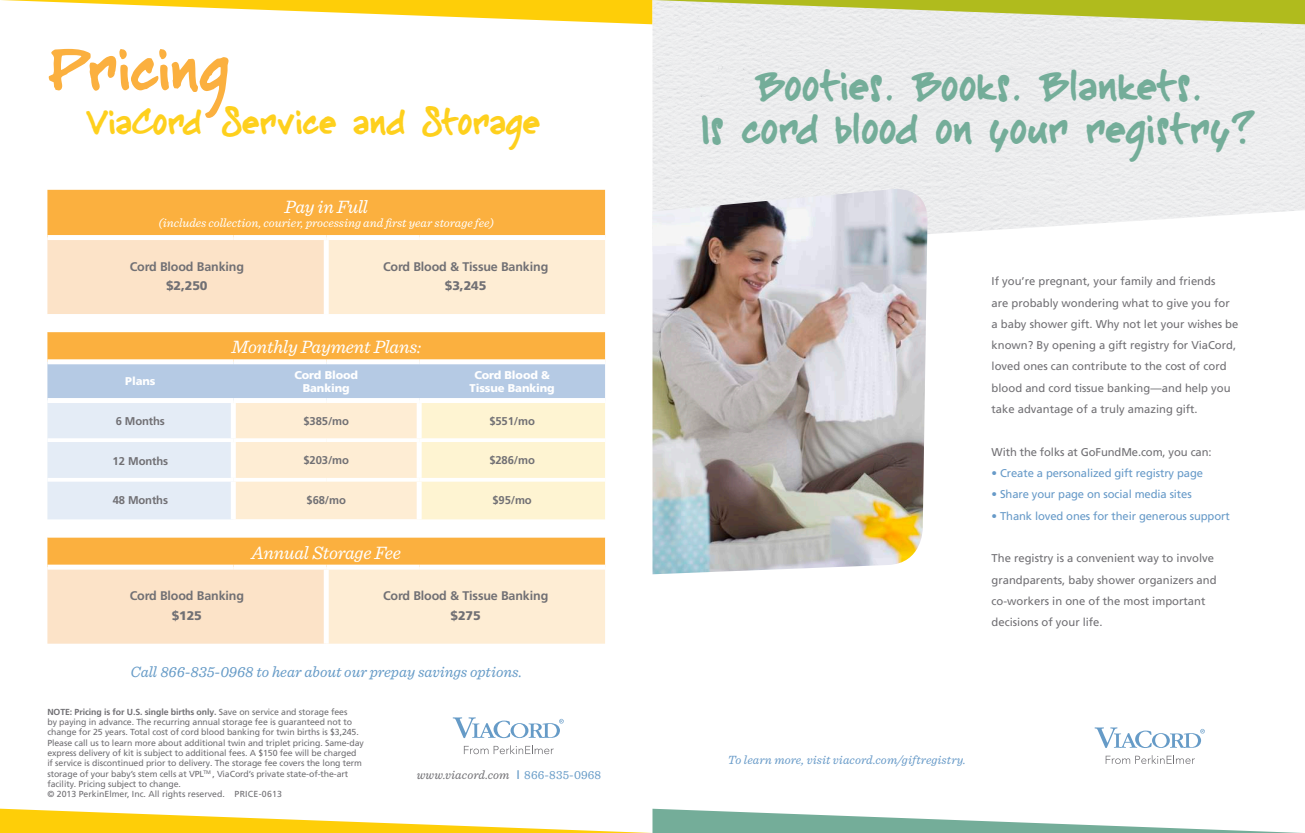
<style>
.page{position:relative;width:1305px;height:833px;background:#fff}
.page>*{position:absolute;margin:0;border:0;box-sizing:border-box;transform-origin:0 0}
.t1{font:62.88px "Buffalo Stance";letter-spacing:.005em;color:#fbb03f}
.t2{font:42.62px/42.8px "Buffalo Stance";letter-spacing:.015em;color:#74ad99;text-align:center}
.t3{font:36.25px "Buffalo Stance";letter-spacing:.005em;color:#fed01d}
.t4{font:italic 18.75px "Sentinel";letter-spacing:-.01em;color:#fff}
.t5{font:italic 15.62px "Sentinel";color:#669bc7}
.t6{font:700 12.5px "Frutiger LT Com";letter-spacing:-.01em;color:#717074}
.t7{font:italic 12.5px "Sentinel";color:#fff}
.t8{font:italic 12.5px "Sentinel";letter-spacing:.01em;color:#679ac8}
.t9{font:italic 12.5px "Sentinel";letter-spacing:.01em;color:#717074}
.t10{font:900 12.5px "Frutiger LT Com";letter-spacing:-.01em;color:#717074}
.t11{font:11.25px/21.2px "Frutiger LT Com";color:#717074}
.t12{font:11.25px "Frutiger LT Com";letter-spacing:-.01em;color:#679ac8}
.t13{font:700 11.25px "Frutiger LT Com";letter-spacing:-.01em;color:#717074}
.t14{font:900 11.25px/12.5px "Frutiger LT Com";letter-spacing:-.01em;color:#fff;text-align:center}
.t15{font:8.75px/10.4px "Frutiger LT Com";letter-spacing:-.01em;color:#717074}
.s1{font-weight:700}
.s2{font-family:"Frutiger LT Com";font-style:normal;color:#669bc7}
.s3{font-style:normal;color:#669bc7}
</style>
<div class="page">
<svg style="left:453px;top:717px;width:111px;height:21px"></svg>
<svg style="left:464px;top:745px;width:90px;height:9px"></svg>
<div style="left:47px;top:190px;width:558px;height:45px;background:#fbb03f"></div>
<svg style="left:47px;top:240px;width:186px;height:403px;fill:#fce3c8"></svg>
<svg style="left:233px;top:240px;width:372px;height:403px;fill:#feedd4"></svg>
<svg style="left:47px;top:314px;width:558px;height:223px"></svg>
<svg style="left:47px;top:364px;width:558px;height:155px"></svg>
<div style="left:324px;top:569px;width:5px;height:74px;background:#fff"></div>
<div style="left:47px;top:359px;width:186px;height:5px;background:#fff"></div>
<div style="left:233px;top:359px;width:93px;height:5px;background:#fff"></div>
<div style="left:326px;top:359px;width:93px;height:5px;background:#fff"></div>
<div style="left:419px;top:359px;width:186px;height:5px;background:#fff"></div>
<div style="left:47px;top:398px;width:186px;height:5px;background:#fff"></div>
<div style="left:233px;top:398px;width:93px;height:5px;background:#fff"></div>
<div style="left:231px;top:403px;width:5px;height:35px;background:#fff"></div>
<div style="left:326px;top:398px;width:93px;height:5px;background:#fff"></div>
<div style="left:419px;top:398px;width:186px;height:5px;background:#fff"></div>
<div style="left:417px;top:403px;width:5px;height:35px;background:#fff"></div>
<div style="left:231px;top:442px;width:5px;height:36px;background:#fff"></div>
<div style="left:417px;top:442px;width:5px;height:36px;background:#fff"></div>
<hr style="left:47px;top:438px;width:186px;height:4px;background:#fff">
<svg style="left:233px;top:438px;width:93px;height:4px"></svg>
<svg style="left:326px;top:438px;width:93px;height:4px"></svg>
<svg style="left:419px;top:438px;width:186px;height:4px"></svg>
<hr style="left:47px;top:478px;width:186px;height:3px;background:#fff">
<hr style="left:233px;top:478px;width:93px;height:3px;background:#fff">
<hr style="left:326px;top:478px;width:93px;height:3px;background:#fff">
<hr style="left:419px;top:478px;width:186px;height:3px;background:#fff">
<div style="left:231px;top:481px;width:5px;height:38px;background:#fff"></div>
<div style="left:417px;top:481px;width:5px;height:38px;background:#fff"></div>
<div style="left:324px;top:240px;width:5px;height:74px;background:#fff"></div>
<div style="left:47px;top:564px;width:186px;height:5px;background:#fff"></div>
<div style="left:233px;top:564px;width:93px;height:5px;background:#fff"></div>
<div style="left:326px;top:564px;width:93px;height:5px;background:#fff"></div>
<div style="left:419px;top:564px;width:186px;height:5px;background:#fff"></div>
<svg style="left:1px;top:0;width:1304px;height:24px"></svg>
<svg style="left:0;top:808px;width:1275px;height:24px"></svg>
<img style="left:652px;top:189px;width:276px;height:385px">
<svg style="left:1095px;top:727px;width:110px;height:21px"></svg>
<svg style="left:1106px;top:755px;width:89px;height:9px"></svg>
<h1 class="t1" style="left:48px;top:16px;width:182px">Pricing</h1>
<h3 class="t3" style="left:87px;top:91px;width:455px">ViaCord Service and Storage</h3>
<h3 class="t4" style="left:285px;top:193px;width:85px">Pay in Full</h3>
<h3 class="t7" style="left:159px;top:213px;width:337px">(includes collection, courier, processing and first year storage fee)</h3>
<h3 class="t6" style="left:130px;top:259px;width:116px">Cord Blood Banking</h3>
<h3 class="t10" style="left:166px;top:278px;width:43px">$2,250</h3>
<h3 class="t6" style="left:383px;top:259px;width:167px">Cord Blood &amp; Tissue Banking</h3>
<h3 class="t10" style="left:445px;top:278px;width:43px">$3,245</h3>
<h3 class="t4" style="left:231px;top:333px;width:191px">Monthly Payment Plans:</h3>
<p class="t14" style="left:125px;top:375px;width:32px">Plans</p>
<p class="t14" style="left:294px;top:369px;width:65px">Cord Blood<br>Banking</p>
<p class="t14" style="left:470px;top:369px;width:87px">Cord Blood &amp;<br>Tissue Banking</p>
<p class="t13" style="left:116px;top:414px;width:51px">6 Months</p>
<p class="t13" style="left:303px;top:414px;width:47px">$385/mo</p>
<p class="t13" style="left:489px;top:414px;width:47px">$551/mo</p>
<p class="t13" style="left:113px;top:454px;width:57px">12 Months</p>
<p class="t13" style="left:303px;top:453px;width:47px">$203/mo</p>
<p class="t13" style="left:489px;top:453px;width:47px">$286/mo</p>
<p class="t13" style="left:113px;top:493px;width:57px">48 Months</p>
<p class="t13" style="left:307px;top:493px;width:41px">$68/mo</p>
<p class="t13" style="left:492px;top:493px;width:41px">$95/mo</p>
<h3 class="t4" style="left:252px;top:538px;width:151px">Annual Storage Fee</h3>
<h3 class="t6" style="left:130px;top:588px;width:116px">Cord Blood Banking</h3>
<h3 class="t10" style="left:172px;top:608px;width:32px">$125</h3>
<h3 class="t6" style="left:383px;top:588px;width:167px">Cord Blood &amp; Tissue Banking</h3>
<h3 class="t10" style="left:451px;top:608px;width:32px">$275</h3>
<h3 class="t5" style="left:130px;top:660px;width:393px">Call 866-835-0968 to hear about our prepay savings options.</h3>
<p class="t15" style="left:47px;top:706px;width:318px"><span class="s1">NOTE: Pricing is for U.S. single births only.</span> Save on service and storage fees<br>by paying in advance. The recurring annual storage fee is guaranteed not to change for 25 years. Total cost of cord blood banking for twin births is $3,245.<br>Please call us to learn more about additional twin and triplet pricing. Same-day express delivery of kit is subject to additional fees. A $150 fee will be charged if service is discontinued prior to delivery. The storage fee covers the long term storage of your baby’s stem cells at VPL<sup>TM</sup> , ViaCord’s private state-of-the-art facility. Pricing subject to change.<br>© 2013 PerkinElmer, Inc. All rights reserved. PRICE-0613</p>
<h3 class="t9" style="left:417px;top:765px;width:186px">www.viacord.com <span class="s2">I</span> <span class="s3">866-835-0968</span></h3>
<h2 class="t2" style="left:701px;top:64px;width:557px">Booties. Books. Blankets.<br>Is cord blood on your registry?</h2>
<p class="t11" style="left:992px;top:271px;width:248px">If you’re pregnant, your family and friends<br>are probably wondering what to give you for a baby shower gift. Why not let your wishes be known? By opening a gift registry for ViaCord, loved ones can contribute to the cost of cord blood and cord tissue banking—and help you take advantage of a truly amazing gift.</p>
<p class="t11" style="left:992px;top:441px;width:222px">With the folks at GoFundMe.com, you can:</p>
<p class="t12" style="left:992px;top:466px;width:213px">• Create a personalized gift registry page</p>
<p class="t12" style="left:992px;top:488px;width:202px">• Share your page on social media sites</p>
<p class="t12" style="left:992px;top:509px;width:240px">• Thank loved ones for their generous support</p>
<p class="t11" style="left:992px;top:548px;width:227px">The registry is a convenient way to involve grandparents, baby shower organizers and co-workers in one of the most important decisions of your life.</p>
<h3 class="t8" style="left:728px;top:750px;width:239px">To learn more, visit viacord.com/giftregistry.</h3>
</div>
